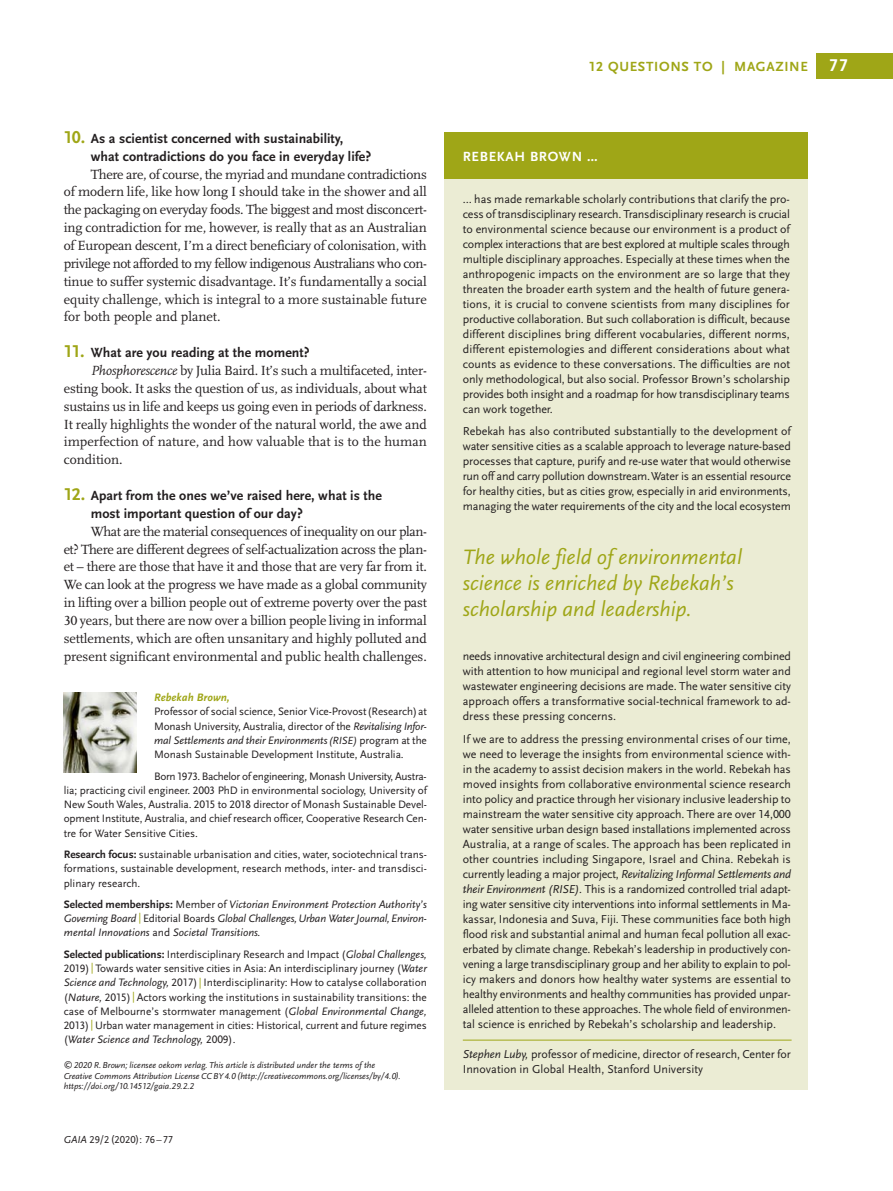
<style>
.page{position:relative;width:893px;height:1191px;background:#fff}
.page>*{position:absolute;margin:0;border:0;box-sizing:border-box;transform-origin:0 0}
.t1{font:italic 21.75px/26.2px "Scala Sans LF";color:#9fa617}
.t2{font:13.8px/17.9px "Scala LF";color:#231f20;text-align:justify}
.t3{font:700 13.8px/17.9px "Scala Sans LF";letter-spacing:.005em;color:#231f20}
.t4{font:700 13.8px "Scala Sans LF";letter-spacing:.05em;color:#9fa617}
.t5{font:700 13.8px "Scala Sans LF";letter-spacing:.05em;color:#fff}
.t6{font:12px/15px "Scala Sans LF";letter-spacing:-.005em;color:#231f20;text-align:justify}
.t7{font:11.25px/14.2px "Scala Sans LF";letter-spacing:-.005em;color:#231f20;text-align:justify}
.t8{font:italic 11.25px/14.2px "Scala Sans LF";color:#231f20;text-align:justify}
.t9{font:italic 700 11.25px "Scala Sans LF";letter-spacing:.005em;color:#9fa617}
.t10{font:10.5px "Scala Sans LF";color:#231f20}
.t11{font:italic 9px/10.5px "Scala Sans LF";color:#231f20}
.s1{font-size:17.85px;color:#9fa617}
.s2{font-style:italic}
.s3{font-style:italic;font-size:10.8px}
.s4{font-weight:700}
.s5{font-weight:700;font-style:normal}
.s6{font-style:normal}
.s7{font-style:normal;color:#9fa617}
.s8{color:#9fa617}
.s9{font-size:17.85px;color:#fff}
</style>
<div class="page">
<div style="left:816px;top:53px;width:77px;height:25px;background:#9fa617"></div>
<div style="left:445px;top:179px;width:363px;height:910px;background:#ebecd4"></div>
<img style="left:64px;top:692px;width:72px;height:81px">
<div style="left:445px;top:132px;width:363px;height:47px;background:#9fa617"></div>
<hr style="left:463px;top:1039px;width:329px;height:1px;background:#9fa617">
<p class="t3" style="left:91px;top:130px;width:282px;text-indent:-27px"><span class="s1">10.</span> As a scientist concerned with sustainability, what contradictions do you face in everyday life?</p>
<p class="t2" style="left:64px;top:165px;width:365px;text-indent:27px">There are, of course, the myriad and mundane contradictions of modern life, like how long I should take in the shower and all the packaging on everyday foods. The biggest and most disconcert - ing contradiction for me, however, is really that as an Australian of European descent, I’m a direct beneficiary of colonisation, with privilege not afforded to my fellow indigenous Australians who con&shy;tinue to suffer systemic disadvantage. It’s fundamentally a social equity challenge, which is integral to a more sustainable future for both people and planet.</p>
<p class="t3" style="left:64px;top:344px;width:247px"><span class="s1">11.</span> What are you reading at the moment?</p>
<p class="t2" style="left:64px;top:362px;width:365px;text-indent:27px"><span class="s2">Phosphorescence</span> by Julia Baird. It’s such a multifaceted, inter - esting book. It asks the question of us, as individuals, about what sustains us in life and keeps us going even in periods of darkness.<br>It really highlights the wonder of the natural world, the awe and imperfection of nature, and how valuable that is to the human condition.</p>
<p class="t3" style="left:91px;top:487px;width:293px;text-indent:-27px"><span class="s1">12.</span> Apart from the ones we’ve raised here, what is the most important question of our day?</p>
<p class="t2" style="left:64px;top:522px;width:365px;text-indent:27px">What are the material consequences of inequality on our plan&shy;et? There are different degrees of self-actualization across the plan&shy;et – there are those that have it and those that are very far from it.<br>We can look at the progress we have made as a global communi ty in lifting over a billion people out of extreme poverty over the past 30 years, but there are now over a billion people living in in formal settlements, which are often unsanitary and highly pollut ed and present significant environmental and public health challenges.</p>
<p class="t9" style="left:154px;top:691px;width:77px">Rebekah Brown,</p>
<p class="t7" style="left:154px;top:705px;width:274px">Professor of social science, Senior Vice-Provost(Research)at Monash University, Australia, director of the <span class="s2">Revitalising Infor - mal Settlements and their Environments</span><span class="s3">(RISE)</span> program at the Monash Sustainable Development Institute, Australia.</p>
<p class="t7" style="left:64px;top:769px;width:365px;text-indent:90px">Born1973.Bachelor of engineering, Monash University, Austra - lia; practicing civil engineer. 2003 PhD in environmental sociology, University of New South Wales, Australia. 2015 to 2018 director of Monash Sustainable Devel - opment Institute, Australia, and chief research officer, Cooperative Research Cen&shy;tre for Water Sensitive Cities.</p>
<p class="t7" style="left:64px;top:847px;width:365px"><span class="s4">Research focus:</span> sustainable urbanisation and cities, water, sociotechnical trans&shy;formations, sustainable development, research methods, inter- and transdisci - plin ary research.</p>
<p class="t8" style="left:64px;top:897px;width:365px"><span class="s5">Selected memberships:</span> <span class="s6">Member of</span> Victorian Environment Protection Authority’s Governing Board <span class="s7">|</span> <span class="s6">Editorial Boards</span> Global Challenges,Urban Water Journal,Environ - mental Innovations <span class="s6">and</span> Societal Transitions.</p>
<p class="t7" style="left:64px;top:947px;width:365px"><span class="s4">Selected publications:</span> Interdisciplinary Research and Impact (<span class="s2">Global Challenges, </span>2019)<span class="s8">|</span> Towards water sensitive cities in Asia: An interdisciplinary journey (<span class="s2">Water Science and Technology,</span> 2017)<span class="s8">|</span> Interdisciplinarity: How to catalyse collaboration (<span class="s2">Nature,</span> 2015)<span class="s8">|</span> Actors working the institutions in sustainability transitions: the case of Melbourne’s stormwater management (<span class="s2">Global Environmental Change, </span>2013)<span class="s8">|</span> Urban water management in cities: Historical, current and future regimes (<span class="s2">Water Science and Technology,</span> 2009).</p>
<p class="t11" style="left:64px;top:1060px;width:339px">©2020 R.Brown; licensee oekom verlag. This article is distributed under the terms of the<br>Crea tive Commons Attribution License CC BY 4.0 (http://creativecommons.org/licenses/by/4.0). https://doi.org/10.14512/gaia.29.2.2</p>
<p class="t10" style="left:64px;top:1133px;width:111px"><span class="s2">GAIA</span> 29/2(2020): 76 –77</p>
<p class="t4" style="left:589px;top:59px;width:261px">12 QUESTIONS TO | MAGAZINE <span class="s9">77</span></p>
<p class="t5" style="left:463px;top:149px;width:136px">REBEKAH BROWN …</p>
<p class="t6" style="left:463px;top:191px;width:329px">… has made remarkable scholarly contributions that clarify the pro - cess of transdisciplinary research. Transdisciplinary research is crucial to environmental science because our environment is a product of complex interactions that are best explored at multiple scales through multiple disciplinary approaches. Especially at these times when the anthropogenic impacts on the environment are so large that they threaten the broader earth system and the health of future genera&shy;tions, it is crucial to convene scientists from many disciplines for pro ductive collaboration. But such collaboration is difficult, because different disciplines bring different vocabularies, different norms, different epistemologies and different considerations about what counts as evidence to these conversations. The difficulties are not only methodological, but also social. Professor Brown’s scholarship provides both insight and a roadmap for how transdisciplinary teams can work together.</p>
<p class="t6" style="left:463px;top:424px;width:330px">Rebekah has also contributed substantially to the development of water sensitive cities as a scalable approach to leverage nature-based pro cesses that capture, purify and re-use water that would otherwise run off and carry pollution downstream.Water is an essential resource for healthy cities, but as cities grow, especially in arid environments, managing the water requirements of the city and the local ecosystem</p>
<h1 class="t1" style="left:463px;top:544px;width:281px">The whole field of environmental science is enriched by Rebekah’s scholarship and leadership.</h1>
<p class="t6" style="left:463px;top:649px;width:330px">needs innovative architectural design and civil engineering combined with attention to how municipal and regional level storm water and wastewater engineering decisions are made. The water sensitive city approach offers a transformative social-technical framework to ad&shy;dress these pressing concerns.</p>
<p class="t6" style="left:463px;top:731px;width:330px">If we are to address the pressing environmental crises of our time, we need to leverage the insights from environmental science with&shy;in the academy to assist decision makers in the world. Rebekah has moved insights from collaborative environmental science research in to policy and practice through her visionary inclusive leadership to mainstream the water sensitive city approach. There are over 14,000 water sensitive urban design based installations implemented across Australia, at a range of scales. The approach has been replicated in other countries including Singapore, Israel and China. Rebekah is currently leading a major project, <span class="s2">Revitalizing Informal Settlements and their Environment (RISE).</span> This is a randomized controlled trial adapt&shy;ing water sensitive city interventions into informal settlements in Ma - kassar, Indonesia and Suva, Fiji. These communities face both high flood risk and substantial animal and human fecal pollution all exac - erbated by climate change. Rebekah’s leadership in productively con - vening a large transdisciplinary group and her ability to explain to pol - icy makers and donors how healthy water systems are essential to heal thy environments and healthy communities has provided unpar - alleled attention to these approaches. The whole field of environmen&shy;tal science is enriched by Rebekah’s scholarship and leadership.</p>
<p class="t6" style="left:463px;top:1046px;width:330px"><span class="s2">Stephen Luby,</span> professor of medicine, director of research, Center for<br>Innovation in Global Health, Stanford University</p>
</div>
